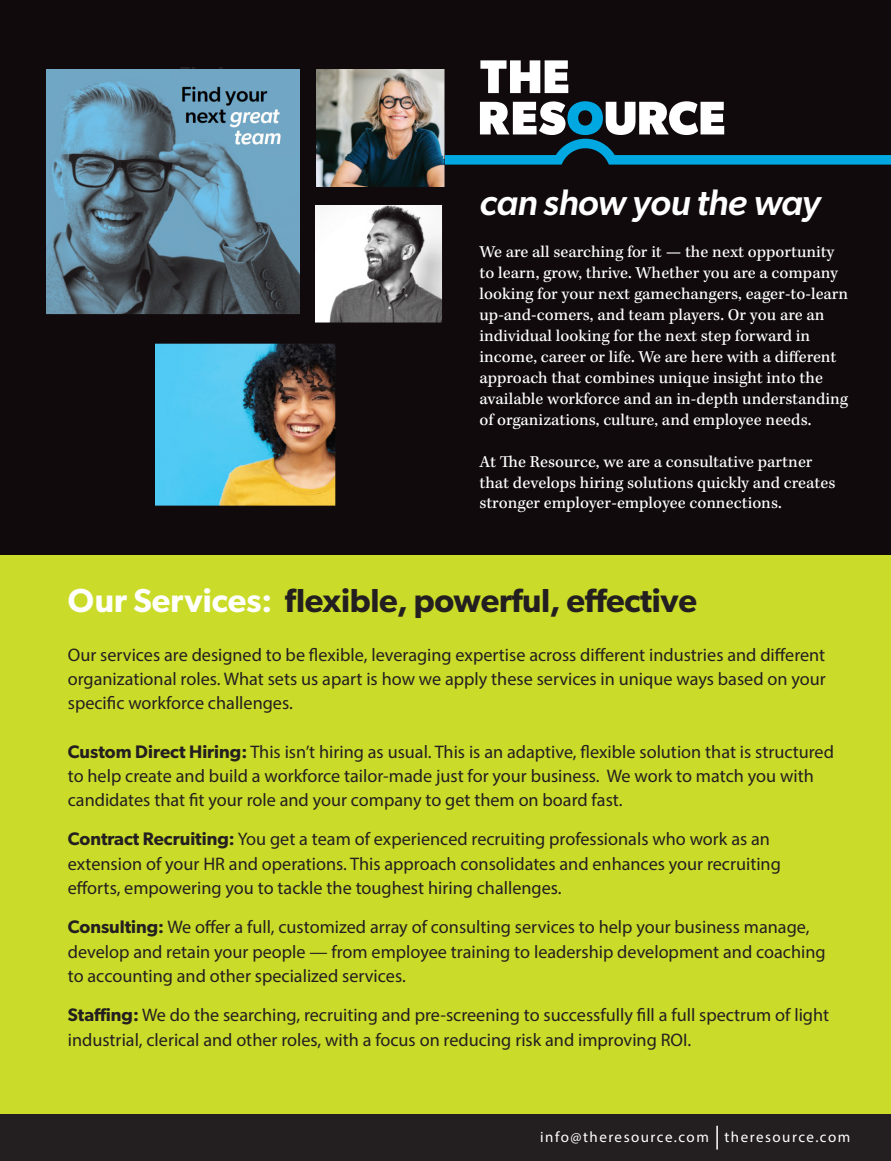
<style>
.page{position:relative;width:891px;height:1161px;background:#fff}
.page>*{position:absolute;margin:0;border:0;box-sizing:border-box;transform-origin:0 0}
.t1{font:italic 500 37.05px "Gibson";letter-spacing:-.01em;color:#fff}
.t2{font:600 33.3px "Gibson";letter-spacing:-.01em;color:#231f20}
.t3{font:18.15px/24.3px "Myriad Pro";color:#231f20}
.t4{font:17.1px/21px "Kepler Std Capt";color:#fff}
.t5{font:15px "Myriad Pro";letter-spacing:.1em;color:#fff}
.s1{color:#fff}
.s2{font-family:"Gibson";font-weight:600}
</style>
<div class="page">
<div style="left:0;top:1113px;width:891px;height:48px;background:#231f20"></div>
<hr style="left:716px;top:1126px;width:2px;height:24px;background:#fff">
<div style="left:0;top:0;width:891px;height:555px;background:#110a0c"></div>
<svg style="left:480px;top:60px;width:88px;height:33px"></svg>
<svg style="left:445px;top:101px;width:446px;height:64px"></svg>
<div style="left:0;top:555px;width:891px;height:558px;background:#cadb2a"></div>
<img style="left:315px;top:205px;width:127px;height:118px">
<img style="left:317px;top:70px;width:128px;height:117px">
<img style="left:155px;top:343px;width:180px;height:163px">
<img style="left:47px;top:70px;width:252px;height:245px">
<h1 class="t1" style="left:480px;top:180px;width:342px">can show you the way</h1>
<p class="t4" style="left:480px;top:242px;width:370px">We are all searching for it — the next opportunity to learn, grow, thrive. Whether you are a company looking for your next gamechangers, eager-to-learn up-and-comers, and team players. Or you are an individual looking for the next step forward in income, career or life. We are here with a different approach that combines unique insight into the available workforce and an in-depth understanding of organizations, culture, and employee needs.</p>
<p class="t4" style="left:480px;top:452px;width:358px">At The Resource, we are a consultative partner that develops hiring solutions quickly and creates stronger employer-employee connections.</p>
<h2 class="t2" style="left:68px;top:581px;width:631px"><span class="s1">Our Services:</span> flexible, powerful, effective</h2>
<p class="t3" style="left:68px;top:642px;width:759px;text-align:justify">Our services are designed to be flexible, leveraging expertise across different industries and different organizational roles. What sets us apart is how we apply these services in unique ways based on your specific workforce challenges.</p>
<p class="t3" style="left:68px;top:739px;width:768px"><span class="s2">Custom Direct Hiring:</span> This isn’t hiring as usual. This is an adaptive, flexible solution that is structured to help create and build a workforce tailor-made just for your business. We work to match you with candidates that fit your role and your company to get them on board fast.</p>
<p class="t3" style="left:68px;top:827px;width:715px"><span class="s2">Contract Recruiting:</span> You get a team of experienced recruiting professionals who work as an extension of your HR and operations. This approach consolidates and enhances your recruiting efforts, empowering you to tackle the toughest hiring challenges.</p>
<p class="t3" style="left:68px;top:915px;width:759px"><span class="s2">Consulting:</span> We offer a full, customized array of consulting services to help your business manage, develop and retain your people — from employee training to leadership development and coaching to accounting and other specialized services.</p>
<p class="t3" style="left:68px;top:1003px;width:763px"><span class="s2">Staffing:</span> We do the searching, recruiting and pre-screening to successfully fill a full spectrum of light industrial, clerical and other roles, with a focus on reducing risk and improving ROI.</p>
<p class="t5" style="left:540px;top:1127px;width:312px">info@theresource.com theresource.com</p>
</div>
